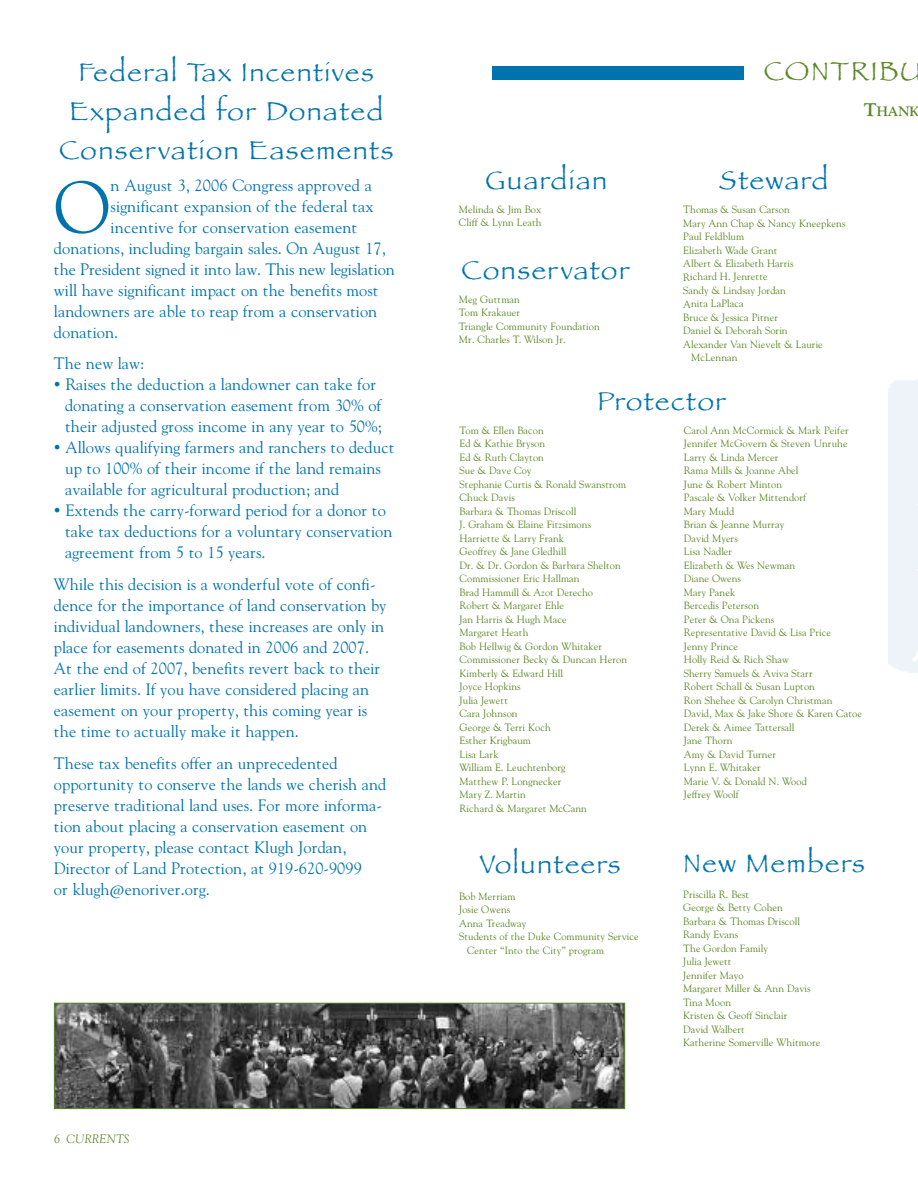
<style>
.page{position:relative;width:918px;height:1188px;background:#fff}
.page>*{position:absolute;margin:0;border:0;box-sizing:border-box;transform-origin:0 0}
.t1{font:73.05px "Goudy Oldstyle II V";color:#0073ae}
.t2{font:27px/39px "Papyrus";letter-spacing:.06em;color:#0073ae;text-align:center}
.t3{font:27px "Papyrus";letter-spacing:.06em;color:#5c8727}
.t4{font:16.5px/21px "Goudy Oldstyle II V";color:#0073ae}
.t5{font:13.5px "Goudy Oldstyle II Bold V";color:#5c8727}
.t6{font:12px "Goudy Oldstyle II Italic V";color:#5c8727}
.t7{font:10.5px/13.5px "Goudy Oldstyle II V";color:#5c8727}
.s1{font-size:18px}
</style>
<div class="page">
<div style="left:492px;top:66px;width:252px;height:13px;background:#0073ae"></div>
<img style="left:56px;top:1005px;width:567px;height:102px">
<div style="left:54px;top:1003px;width:571px;height:106px;border:1px solid #5c8727"></div>
<h2 class="t2" style="left:59px;top:52px;width:336px">Federal Tax Incentives<br>Expanded for Donated<br>Conservation Easements</h2>
<h1 class="t1" style="left:54px;top:180px;width:58px">O</h1>
<h3 class="t4" style="left:111px;top:176px;width:263px">n August 3, 2006 Congress approved a</h3>
<h3 class="t4" style="left:111px;top:197px;width:265px">significant expansion of the federal tax</h3>
<h3 class="t4" style="left:111px;top:218px;width:248px">incentive for conservation easement</h3>
<h3 class="t4" style="left:54px;top:239px;width:333px">donations, including bargain sales. On August 17,</h3>
<h3 class="t4" style="left:54px;top:260px;width:343px">the President signed it into law. This new legislation</h3>
<h3 class="t4" style="left:54px;top:281px;width:326px">will have significant impact on the benefits most</h3>
<h3 class="t4" style="left:54px;top:302px;width:325px">landowners are able to reap from a conservation</h3>
<h3 class="t4" style="left:54px;top:323px;width:66px">donation.</h3>
<h3 class="t4" style="left:54px;top:355px;width:92px">The new law:</h3>
<h3 class="t4" style="left:65px;top:376px;width:318px;text-indent:-11px">• Raises the deduction a landowner can take for donating a conservation easement from 30% of their adjusted gross income in any year to 50%;</h3>
<h3 class="t4" style="left:65px;top:439px;width:331px;text-indent:-11px">• Allows qualifying farmers and ranchers to deduct up to 100% of their income if the land remains available for agricultural production; and</h3>
<h3 class="t4" style="left:65px;top:502px;width:329px;text-indent:-11px">• Extends the carry-forward period for a donor to take tax deductions for a voluntary conservation agreement from 5 to 15 years.</h3>
<p class="t4" style="left:54px;top:575px;width:334px">While this decision is a wonderful vote of confi&shy;dence for the importance of land conservation by individual landowners, these increases are only in place for easements donated in 2006 and 2007.<br>At the end of 2007, benefits revert back to their earlier limits. If you have considered placing an easement on your property, this coming year is the time to actually make it happen.</p>
<p class="t4" style="left:54px;top:754px;width:334px">These tax benefits offer an unprecedented opportunity to conserve the lands we cherish and preserve traditional land uses. For more informa&shy;tion about placing a conservation easement on your property, please contact Klugh Jordan, Director of Land Protection, at 919-620-9099<br>or klugh@enoriver.org.</p>
<p class="t6" style="left:54px;top:1135px;width:77px">6 CURRENTS</p>
<h2 class="t2" style="left:486px;top:160px;width:123px">Guardian</h2>
<p class="t7" style="left:459px;top:203px;width:84px">Melinda &amp; Jim Box<br>Cliff &amp; Lynn Leath</p>
<h2 class="t2" style="left:462px;top:250px;width:169px">Conservator</h2>
<p class="t7" style="left:459px;top:293px;width:142px">Meg Guttman<br>Tom Krakauer<br>Triangle Community Foundation<br>Mr. Charles T. Wilson Jr.</p>
<h2 class="t3" style="left:764px;top:55px;width:159px">CONTRIBU</h2>
<p class="t5" style="left:864px;top:106px;width:57px"><span class="s1">T</span>HANK</p>
<h2 class="t2" style="left:719px;top:160px;width:110px">Steward</h2>
<p class="t7" style="left:683px;top:203px;width:108px">Thomas &amp; Susan Carson</p>
<p class="t7" style="left:683px;top:217px;width:164px">Mary Ann Chap &amp; Nancy Kneepkens</p>
<p class="t7" style="left:683px;top:230px;width:62px">Paul Feldblum</p>
<p class="t7" style="left:683px;top:244px;width:96px">Elizabeth Wade Grant</p>
<p class="t7" style="left:683px;top:257px;width:112px">Albert &amp; Elizabeth Harris</p>
<p class="t7" style="left:683px;top:271px;width:86px">Richard H. Jenrette</p>
<p class="t7" style="left:683px;top:284px;width:104px">Sandy &amp; Lindsay Jordan</p>
<p class="t7" style="left:683px;top:298px;width:62px">Anita LaPlaca</p>
<p class="t7" style="left:683px;top:311px;width:96px">Bruce &amp; Jessica Pitner</p>
<p class="t7" style="left:683px;top:325px;width:106px">Daniel &amp; Deborah Sorin</p>
<p class="t7" style="left:683px;top:338px;width:141px">Alexander Van Nievelt &amp; Laurie</p>
<p class="t7" style="left:691px;top:352px;width:48px">McLennan</p>
<h2 class="t2" style="left:597px;top:381px;width:130px">Protector</h2>
<p class="t7" style="left:460px;top:424px;width:169px">Tom &amp; Ellen Bacon<br>Ed &amp; Kathie Bryson<br>Ed &amp; Ruth Clayton<br>Sue &amp; Dave Coy<br>Stephanie Curtis &amp; Ronald Swanstrom<br>Chuck Davis<br>Barbara &amp; Thomas Driscoll<br>J. Graham &amp; Elaine Fitzsimons<br>Harriette &amp; Larry Frank<br>Geoffrey &amp; Jane Gledhill<br>Dr. &amp; Dr. Gordon &amp; Barbara Shelton<br>Commissioner Eric Hallman<br>Brad Hammill &amp; Azot Derecho<br>Robert &amp; Margaret Ehle<br>Jan Harris &amp; Hugh Mace<br>Margaret Heath<br>Bob Hellwig &amp; Gordon Whitaker<br>Commissioner Becky &amp; Duncan Heron<br>Kimberly &amp; Edward Hill<br>Joyce Hopkins<br>Julia Jewett<br>Cara Johnson<br>George &amp; Terri Koch<br>Esther Krigbaum<br>Lisa Lark<br>William E. Leuchtenborg<br>Matthew P. Longnecker<br>Mary Z. Martin<br>Richard &amp; Margaret McCann</p>
<p class="t7" style="left:684px;top:424px;width:180px">Carol Ann McCormick &amp; Mark Peifer<br>Jennifer McGovern &amp; Steven Unruhe<br>Larry &amp; Linda Mercer<br>Rama Mills &amp; Joanne Abel<br>June &amp; Robert Minton<br>Pascale &amp; Volker Mittendorf<br>Mary Mudd<br>Brian &amp; Jeanne Murray<br>David Myers<br>Lisa Nadler<br>Elizabeth &amp; Wes Newman<br>Diane Owens<br>Mary Panek<br>Bercedis Peterson<br>Peter &amp; Ona Pickens<br>Representative David &amp; Lisa Price<br>Jenny Prince<br>Holly Reid &amp; Rich Shaw<br>Sherry Samuels &amp; Aviva Starr<br>Robert Schall &amp; Susan Lupton<br>Ron Shehee &amp; Carolyn Christman<br>David, Max &amp; Jake Shore &amp; Karen Catoe<br>Derek &amp; Aimee Tattersall<br>Jane Thorn<br>Amy &amp; David Turner<br>Lynn E. Whitaker<br>Marie V. &amp; Donald N. Wood<br>Jeffrey Woolf</p>
<h2 class="t2" style="left:480px;top:844px;width:142px">Volunteers</h2>
<h2 class="t2" style="left:683px;top:843px;width:183px">New Members</h2>
<p class="t7" style="left:459px;top:890px;width:58px">Bob Merriam</p>
<p class="t7" style="left:459px;top:903px;width:53px">Josie Owens</p>
<p class="t7" style="left:459px;top:917px;width:69px">Anna Treadway</p>
<p class="t7" style="left:459px;top:930px;width:181px">Students of the Duke Community Service</p>
<p class="t7" style="left:467px;top:944px;width:139px">Center “Into the City” program</p>
<p class="t7" style="left:683px;top:888px;width:139px">Priscilla R. Best<br>George &amp; Betty Cohen<br>Barbara &amp; Thomas Driscoll<br>Randy Evans<br>The Gordon Family<br>Julia Jewett<br>Jennifer Mayo<br>Margaret Miller &amp; Ann Davis<br>Tina Moon<br>Kristen &amp; Geoff Sinclair<br>David Walbert<br>Katherine Somerville Whitmore</p>
</div>
